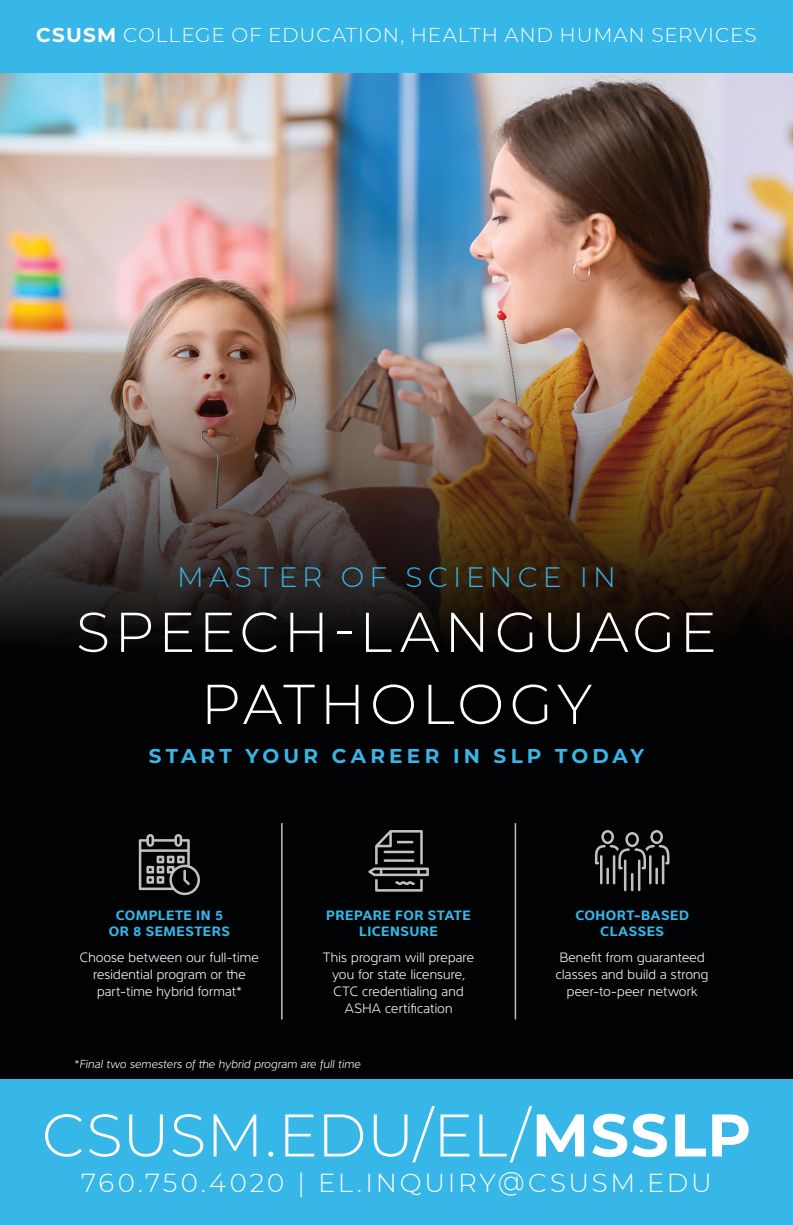
<style>
.page{position:relative;width:793px;height:1225px;background:#fff}
.page>*{position:absolute;margin:0;border:0;box-sizing:border-box;transform-origin:0 0}
.t1{font:300 60px "Montserrat";color:#fff}
.t2{font:300 56px/72px "Montserrat";letter-spacing:.07em;color:#fff;text-align:center}
.t3{font:300 28px "Montserrat";letter-spacing:.19em;color:#37b6e8}
.t4{font:300 26px "Montserrat";letter-spacing:.105em;color:#fff}
.t5{font:300 20px "Montserrat";letter-spacing:.05em;color:#fff}
.t6{font:700 20px "Montserrat";letter-spacing:.21em;color:#37b6e8}
.t7{font:300 14px/16.8px "Interval Sans Pro";letter-spacing:.015em;color:#fff;text-align:center}
.t8{font:700 14px/16.8px "Interval Sans Pro";letter-spacing:.035em;color:#37b6e8;text-align:center}
.t9{font:italic 300 12px "Interval Sans Pro";letter-spacing:.02em;color:#fff}
.s1{font-weight:700}
.s2{font-style:normal}
</style>
<div class="page">
<div style="left:0;top:72px;width:792px;height:1057px;background:#010203"></div>
<img style="left:0;top:72px;width:792px;height:564px">
<div style="left:0;top:1079px;width:792px;height:145px;background:#37b6e8"></div>
<hr style="left:281px;top:823px;width:1px;height:196px;background:#c1c1c0">
<hr style="left:514px;top:823px;width:2px;height:196px;background:#c1c1c0">
<svg style="left:595px;top:830px;width:74px;height:61px"></svg>
<hr style="left:638px;top:859px;width:2px;height:32px;background:#c1c1c0">
<hr style="left:624px;top:859px;width:2px;height:32px;background:#c1c1c0">
<svg style="left:368px;top:830px;width:61px;height:61px"></svg>
<div style="left:0;top:0;width:792px;height:72px;background:#37b6e8"></div>
<svg style="left:139px;top:834px;width:61px;height:62px"></svg>
<h3 class="t5" style="left:36px;top:22px;width:722px"><span class="s1">CSUSM</span> COLLEGE OF EDUCATION, HEALTH AND HUMAN SERVICES</h3>
<h3 class="t3" style="left:177px;top:558px;width:440px">MASTER OF SCIENCE IN</h3>
<h2 class="t2" style="left:76px;top:594px;width:642px">SPEECH-LANGUAGE<br>PATHOLOGY</h2>
<h3 class="t6" style="left:149px;top:741px;width:497px">START YOUR CAREER IN SLP TODAY</h3>
<p class="t8" style="left:109px;top:905px;width:123px">COMPLETE IN 5<br>OR 8 SEMESTERS</p>
<p class="t7" style="left:80px;top:948px;width:180px">Choose between our full-time residential program or the part-time hybrid format*</p>
<p class="t8" style="left:326px;top:905px;width:146px">PREPARE FOR STATE<br>LICENSURE</p>
<p class="t7" style="left:323px;top:948px;width:152px">This program will prepare you for state licensure,<br>CTC credentialing and<br>ASHA certification</p>
<p class="t9" style="left:75px;top:1055px;width:287px"><span class="s2">*</span>Final two semesters of the hybrid program are full time</p>
<p class="t8" style="left:575px;top:905px;width:115px">COHORT-BASED<br>CLASSES</p>
<p class="t7" style="left:556px;top:948px;width:154px">Benefit from guaranteed classes and build a strong peer-to-peer network</p>
<h1 class="t1" style="left:42px;top:1094px;width:710px">CSUSM.EDU/EL/<span class="s1">MSSLP</span></h1>
<h3 class="t4" style="left:81px;top:1165px;width:632px">760.750.4020 | EL.INQUIRY@CSUSM.EDU</h3>
</div>
